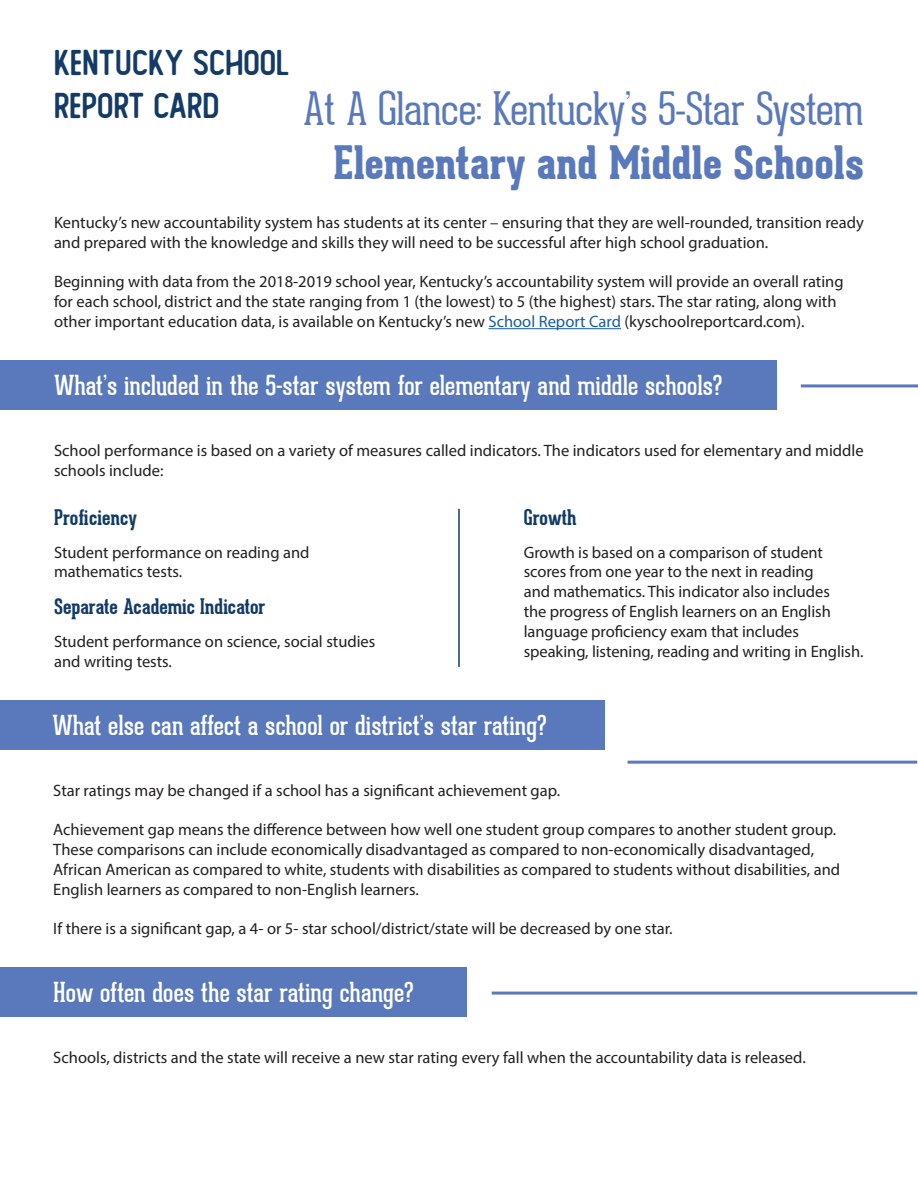
<style>
.page{position:relative;width:918px;height:1188px;background:#fff}
.page>*{position:absolute;margin:0;border:0;box-sizing:border-box;transform-origin:0 0}
.t1{font:100 45px "Geared Slab";letter-spacing:-.01em;color:#5a79bc}
.t2{font:800 45px "Geared Slab";letter-spacing:-.005em;color:#5a79bc}
.t3{font:36px "The Foregen";color:#133b66}
.t4{font:27px "Geared Slab";color:#fff}
.t5{font:700 21px "Geared Slab";color:#133b66}
.P1{font:16.5px/19.8px "Myriad Pro";color:#231f20}
.s1{color:#175d9e}
</style>
<div class="page">
<hr style="left:488px;top:328px;width:133px;height:1px;background:#175d9e">
<div style="left:0;top:360px;width:777px;height:50px;background:#5a79bc"></div>
<hr style="left:801px;top:384px;width:117px;height:3px;background:#5a79bc">
<hr style="left:458px;top:509px;width:2px;height:158px;background:#133b66">
<div style="left:0;top:967px;width:467px;height:50px;background:#5a79bc"></div>
<hr style="left:492px;top:992px;width:425px;height:3px;background:#5a79bc">
<div style="left:0;top:700px;width:604px;height:50px;background:#5a79bc"></div>
<hr style="left:628px;top:761px;width:289px;height:3px;background:#5a79bc">
<h1 class="t3" style="left:54px;top:44px;width:237px">KENTUCKY SCHOOL</h1>
<h1 class="t3" style="left:54px;top:87px;width:167px">REPORT CARD</h1>
<h2 class="t1" style="left:304px;top:84px;width:562px">At A Glance: Kentucky’s 5-Star System</h2>
<h2 class="t2" style="left:334px;top:137px;width:532px">Elementary and Middle Schools</h2>
<p class="P1" style="left:54px;top:212px;width:811px">Kentucky’s new accountability system has students at its center – ensuring that they are well-rounded, transition ready and prepared with the knowledge and skills they will need to be successful after high school graduation.</p>
<p class="P1" style="left:54px;top:272px;width:791px">Beginning with data from the 2018-2019 school year, Kentucky’s accountability system will provide an overall rating for each school, district and the state ranging from 1 (the lowest) to 5 (the highest) stars. The star rating, along with other important education data, is available on Kentucky’s new <span class="s1">School Report Card</span> (kyschoolreportcard.com).</p>
<p class="t4" style="left:54px;top:369px;width:670px">What’s included in the 5-star system for elementary and middle schools?</p>
<p class="P1" style="left:54px;top:440px;width:811px">School performance is based on a variety of measures called indicators. The indicators used for elementary and middle schools include:</p>
<h3 class="t5" style="left:54px;top:504px;width:84px">Proficiency</h3>
<p class="P1" style="left:54px;top:542px;width:257px">Student performance on reading and mathematics tests.</p>
<h3 class="t5" style="left:54px;top:593px;width:213px">Separate Academic Indicator</h3>
<p class="P1" style="left:54px;top:631px;width:323px">Student performance on science, social studies and writing tests.</p>
<h3 class="t5" style="left:524px;top:504px;width:54px">Growth</h3>
<p class="P1" style="left:524px;top:542px;width:341px">Growth is based on a comparison of student scores from one year to the next in reading<br>and mathematics. This indicator also includes<br>the progress of English learners on an English language proficiency exam that includes speaking, listening, reading and writing in English.</p>
<p class="t4" style="left:52px;top:709px;width:496px">What else can affect a school or district’s star rating?</p>
<p class="P1" style="left:53px;top:780px;width:508px">Star ratings may be changed if a school has a significant achievement gap.</p>
<p class="P1" style="left:53px;top:819px;width:788px">Achievement gap means the difference between how well one student group compares to another student group.<br>These comparisons can include economically disadvantaged as compared to non-economically disadvantaged, African American as compared to white, students with disabilities as compared to students without disabilities, and English learners as compared to non-English learners.</p>
<p class="P1" style="left:53px;top:918px;width:621px">If there is a significant gap, a 4- or 5- star school/district/state will be decreased by one star.</p>
<p class="t4" style="left:53px;top:976px;width:362px">How often does the star rating change?</p>
<p class="P1" style="left:53px;top:1047px;width:754px">Schools, districts and the state will receive a new star rating every fall when the accountability data is released.</p>
</div>
